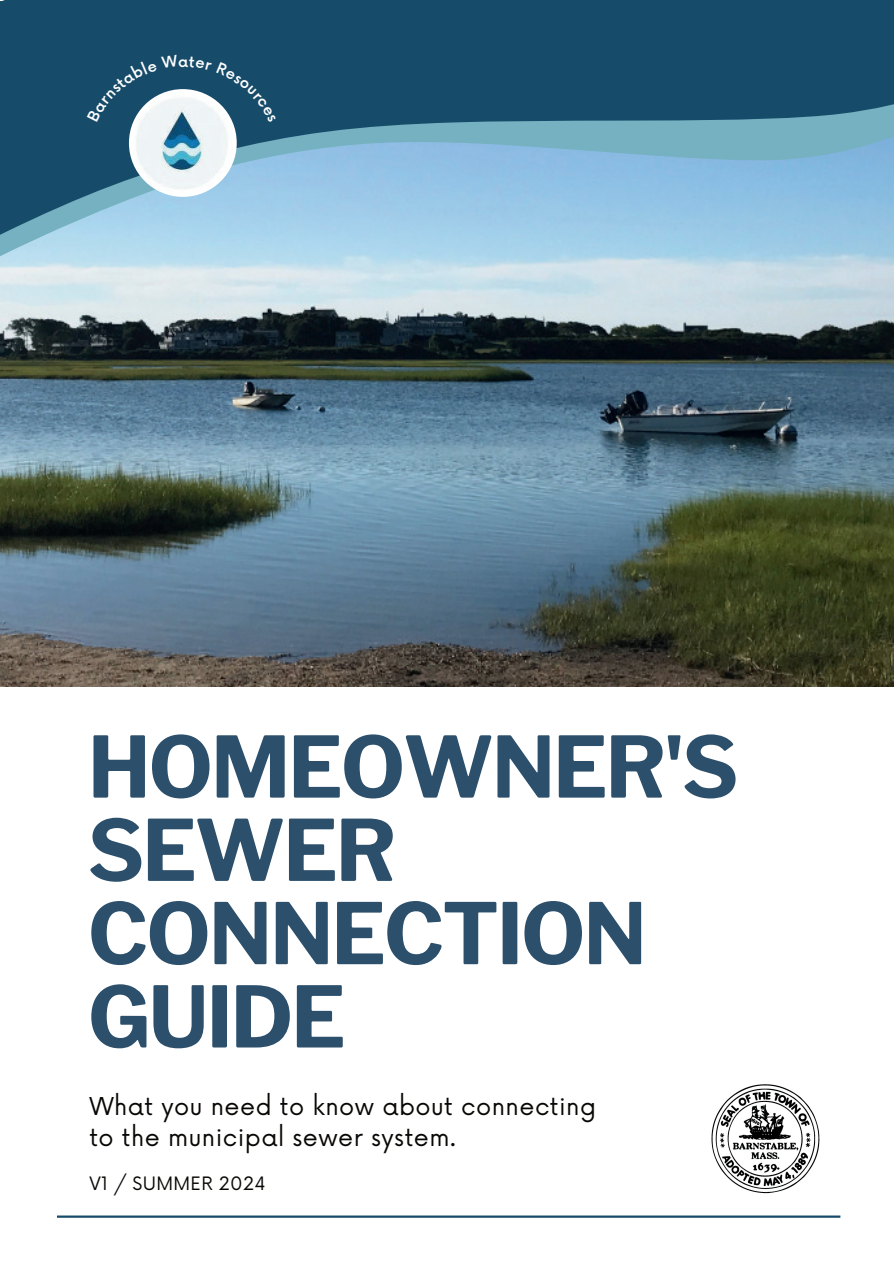
<style>
.page{position:relative;width:894px;height:1264px;background:#fff}
.page>*{position:absolute;margin:0;border:0;box-sizing:border-box;transform-origin:0 0}
.t1{font:700 84px/83.2px "Libre Franklin";letter-spacing:-.03em;color:#2c4f6b}
.t2{font:24px/30.3px "Now";letter-spacing:.02em;color:#080704}
.t3{font:18px "Now";letter-spacing:.02em;color:#080704}
.t4{font:500 15px "Now";color:#fff}
</style>
<div class="page">
<img style="left:0;top:384px;width:893px;height:302px">
<hr style="left:57px;top:1215px;width:783px;height:2px;background:#164b6a">
<svg style="left:0;top:0;width:893px;height:384px;background:#60879c"></svg>
<img style="left:129px;top:89px;width:108px;height:108px;border-radius:50%">
<img style="left:708px;top:1080px;width:114px;height:114px;border-radius:50%">
<svg style="left:87px;top:55px;width:91px;height:67px;background:#3b6781"></svg>
<svg style="left:189px;top:56px;width:87px;height:67px;background:#3d6983"></svg>
<p class="t4" style="left:178px;top:49px;width:12px">a</p>
<h1 class="t1" style="left:88px;top:725px;width:652px">HOMEOWNER'S<br>SEWER<br>CONNECTION<br>GUIDE</h1>
<p class="t2" style="left:89px;top:1089px;width:508px">What you need to know about connecting to the municipal sewer system.</p>
<p class="t3" style="left:89px;top:1168px;width:178px">V1 / SUMMER 2024</p>
</div>
